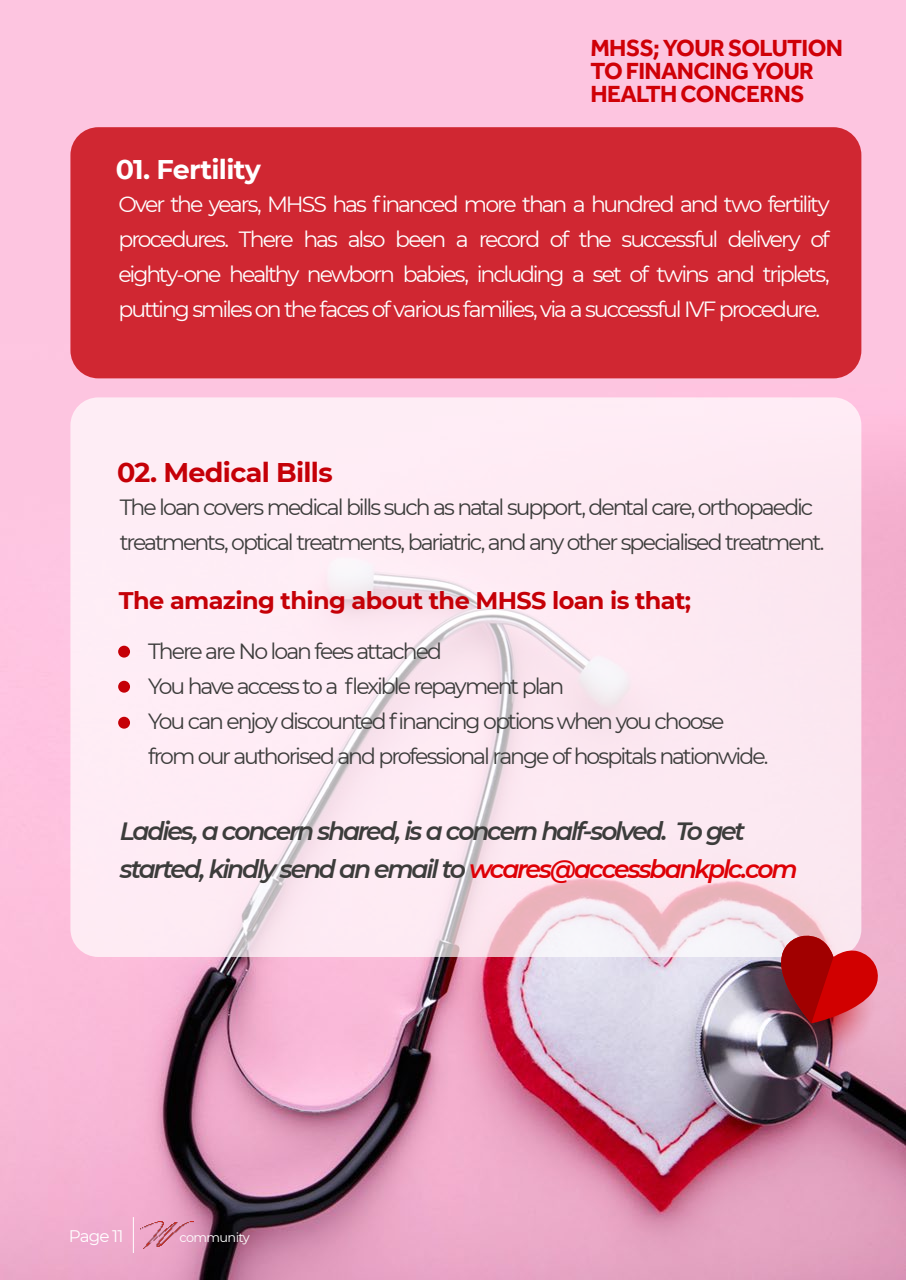
<style>
.page{position:relative;width:906px;height:1280px;background:#fff}
.page>*{position:absolute;margin:0;border:0;box-sizing:border-box;transform-origin:0 0}
.t1{font:700 27px "Montserrat";letter-spacing:-.025em;color:#c50007}
.t2{font:700 27px "Montserrat";letter-spacing:-.025em;color:#fff}
.t3{font:italic 600 25px/38px "Montserrat";letter-spacing:-.09em;color:#3c3c3b}
.t4{font:700 24px/23px "Effra Trial";letter-spacing:-.025em;color:#cf0007}
.t5{font:700 24px "Montserrat";letter-spacing:-.025em;color:#c50007}
.t6{font:22px/35px "Montserrat";letter-spacing:-.09em;color:#3c3c3b}
.t7{font:22px/35px "Montserrat";letter-spacing:-.09em;color:#fff;text-align:justify}
.t8{font:16.7px "Montserrat";letter-spacing:-.05em;color:#fff}
.t9{font:12.9px "Montserrat";letter-spacing:-.05em;color:#fff}
.s1{color:#de0006}
</style>
<div class="page">
<img style="left:1px;top:1px;width:904px;height:1278px">
<hr style="left:133px;top:1217px;width:1px;height:36px;background:#fff">
<img style="left:139px;top:1221px;width:55px;height:28px">
<div style="left:70px;top:127px;width:791px;height:251px;background:#d02732;border-radius:28px"></div>
<svg style="left:70px;top:397px;width:791px;height:560px;background:#fbe8f1"></svg>
<div style="left:118px;top:646px;width:12px;height:12px;background:#c50007;border-radius:50%"></div>
<div style="left:118px;top:681px;width:12px;height:12px;background:#c50007;border-radius:50%"></div>
<div style="left:118px;top:717px;width:12px;height:12px;background:#c50007;border-radius:50%"></div>
<svg style="left:770px;top:932px;width:110px;height:123px;background:#af4a53"></svg>
<p class="t4" style="left:591px;top:39px;width:254px">MHSS; YOUR SOLUTION<br>TO FINANCING YOUR<br>HEALTH CONCERNS</p>
<p class="t2" style="left:116px;top:150px;width:147px">01. Fertility</p>
<p class="t7" style="left:118px;top:186px;width:713px">Over the years, MHSS has financed more than a hundred and two fertility procedures. There has also been a record of the successful delivery of eighty-one healthy newborn babies, including a set of twins and triplets, putting smiles on the faces of various families, via a successful IVF procedure.</p>
<p class="t1" style="left:117px;top:453px;width:217px">02. Medical Bills</p>
<p class="t6" style="left:120px;top:489px;width:706px">The loan covers medical bills such as natal support, dental care, orthopaedic treatments, optical treatments, bariatric, and any other specialised treatment.</p>
<p class="t5" style="left:119px;top:583px;width:574px">The amazing thing about the MHSS loan is that;</p>
<p class="t6" style="left:148px;top:633px;width:622px">There are No loan fees attached<br>You have access to a flexible repayment plan<br>You can enjoy discounted financing options when you choose from our authorised and professional range of hospitals nationwide.</p>
<p class="t3" style="left:120px;top:811px;width:680px">Ladies, a concern shared, is a concern half-solved. To get started, kindly send an email to <span class="s1">wcares@accessbankplc.com</span></p>
<p class="t8" style="left:69px;top:1225px;width:56px">Page 11</p>
<p class="t9" style="left:180px;top:1229px;width:72px">community</p>
</div>
